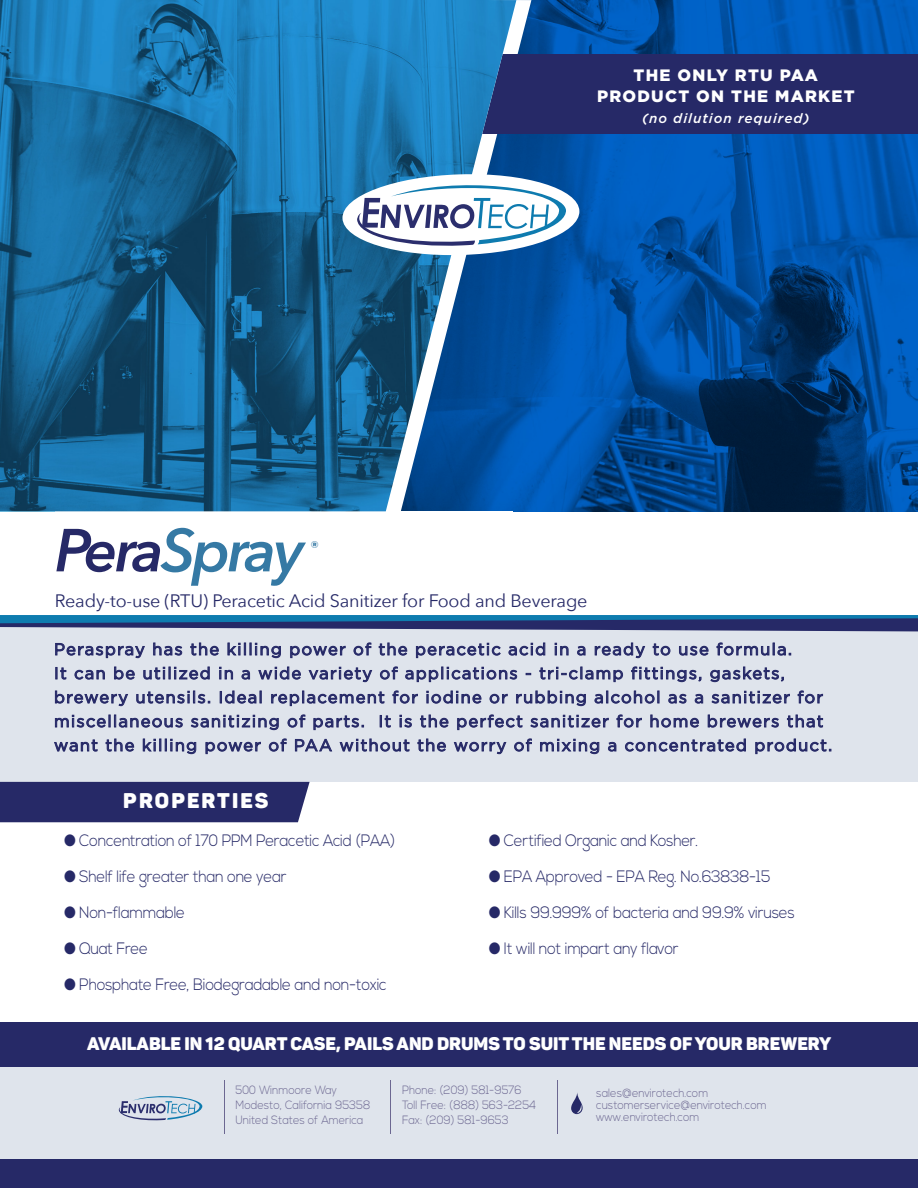
<style>
.page{position:relative;width:918px;height:1188px;background:#fff}
.page>*{position:absolute;margin:0;border:0;box-sizing:border-box;transform-origin:0 0}
.titular{font:italic 600 60px "Avenir Next";letter-spacing:-.05em;color:#3579a4}
.titular-2{font:21px "Panton Black Caps";letter-spacing:.1em;color:#fff}
.t1{font:900 19.65px "Gotham";color:#3579a4}
.t2{font:18px "Panton Black Caps";color:#fff}
.titular-3{font:18px "Avenir Next";letter-spacing:-.01em;color:#262967}
.titular-4{font:16.5px/24px "Gotham";letter-spacing:.075em;color:#262967}
.t3{font:300 16.5px "Nexa";letter-spacing:-.02em;color:#262967;scale:.9 1}
.titular-5{font:900 16.5px "Gotham";letter-spacing:.075em;color:#fff}
.titular-6{font:italic 500 13.5px "Gotham";letter-spacing:.075em;color:#fff}
.text_caja{font:300 12px "Nexa";color:#6c6791;scale:.9 1}
.s1{color:#262967}
</style>
<div class="page">
<img style="left:531px;top:0;width:387px;height:511px">
<div style="left:0;top:619px;width:918px;height:163px;background:#dfe4ec"></div>
<div style="left:0;top:782px;width:310px;height:40px;background:#262967"></div>
<svg style="left:0;top:615px;width:918px;height:16px;background:#325b8f"></svg>
<div style="left:0;top:1062px;width:918px;height:126px;background:#dfe4ec"></div>
<div style="left:0;top:1160px;width:918px;height:28px;background:#262967"></div>
<svg style="left:119px;top:1096px;width:84px;height:25px"></svg>
<hr style="left:390px;top:1080px;width:1px;height:54px;background:#6c6791">
<hr style="left:557px;top:1080px;width:1px;height:54px;background:#6c6791">
<hr style="left:224px;top:1080px;width:1px;height:54px;background:#6c6791">
<svg style="left:571px;top:1093px;width:12px;height:21px"></svg>
<svg style="left:55px;top:643px;width:90px;height:15px"></svg>
<svg style="left:153px;top:643px;width:29px;height:13px"></svg>
<svg style="left:190px;top:643px;width:29px;height:13px"></svg>
<svg style="left:228px;top:643px;width:53px;height:15px"></svg>
<svg style="left:290px;top:646px;width:56px;height:12px"></svg>
<svg style="left:354px;top:643px;width:17px;height:13px"></svg>
<svg style="left:379px;top:643px;width:28px;height:13px"></svg>
<svg style="left:416px;top:643px;width:85px;height:15px"></svg>
<svg style="left:509px;top:643px;width:36px;height:13px"></svg>
<svg style="left:555px;top:643px;width:13px;height:12px"></svg>
<svg style="left:577px;top:646px;width:8px;height:10px"></svg>
<svg style="left:595px;top:643px;width:50px;height:15px"></svg>
<svg style="left:653px;top:644px;width:17px;height:12px"></svg>
<svg style="left:679px;top:646px;width:29px;height:10px"></svg>
<svg style="left:717px;top:643px;width:74px;height:13px"></svg>
<svg style="left:56px;top:667px;width:10px;height:13px"></svg>
<svg style="left:75px;top:670px;width:30px;height:10px"></svg>
<svg style="left:114px;top:667px;width:21px;height:13px"></svg>
<svg style="left:143px;top:667px;width:67px;height:13px"></svg>
<svg style="left:219px;top:667px;width:14px;height:12px"></svg>
<svg style="left:242px;top:670px;width:8px;height:10px"></svg>
<svg style="left:258px;top:667px;width:43px;height:13px"></svg>
<svg style="left:309px;top:667px;width:63px;height:15px"></svg>
<svg style="left:380px;top:667px;width:18px;height:13px"></svg>
<svg style="left:405px;top:667px;width:112px;height:15px"></svg>
<svg style="left:540px;top:667px;width:83px;height:15px"></svg>
<svg style="left:631px;top:667px;width:70px;height:15px"></svg>
<svg style="left:710px;top:667px;width:74px;height:15px"></svg>
<svg style="left:55px;top:691px;width:73px;height:15px"></svg>
<svg style="left:136px;top:691px;width:74px;height:13px"></svg>
<svg style="left:220px;top:691px;width:41px;height:13px"></svg>
<svg style="left:271px;top:691px;width:113px;height:15px"></svg>
<svg style="left:393px;top:691px;width:25px;height:13px"></svg>
<svg style="left:427px;top:691px;width:54px;height:13px"></svg>
<svg style="left:490px;top:694px;width:18px;height:10px"></svg>
<svg style="left:516px;top:691px;width:70px;height:15px"></svg>
<svg style="left:595px;top:691px;width:64px;height:13px"></svg>
<svg style="left:668px;top:694px;width:18px;height:10px"></svg>
<svg style="left:695px;top:694px;width:8px;height:10px"></svg>
<svg style="left:712px;top:691px;width:78px;height:13px"></svg>
<svg style="left:798px;top:691px;width:25px;height:13px"></svg>
<svg style="left:55px;top:715px;width:128px;height:13px"></svg>
<svg style="left:191px;top:715px;width:88px;height:15px"></svg>
<svg style="left:288px;top:715px;width:17px;height:13px"></svg>
<svg style="left:314px;top:716px;width:50px;height:14px"></svg>
<svg style="left:380px;top:715px;width:11px;height:13px"></svg>
<svg style="left:400px;top:715px;width:12px;height:13px"></svg>
<svg style="left:420px;top:715px;width:28px;height:13px"></svg>
<svg style="left:457px;top:715px;width:65px;height:15px"></svg>
<svg style="left:530px;top:715px;width:79px;height:13px"></svg>
<svg style="left:617px;top:715px;width:25px;height:13px"></svg>
<svg style="left:650px;top:715px;width:49px;height:13px"></svg>
<svg style="left:708px;top:715px;width:71px;height:13px"></svg>
<svg style="left:787px;top:715px;width:36px;height:13px"></svg>
<svg style="left:54px;top:740px;width:44px;height:12px"></svg>
<svg style="left:106px;top:739px;width:28px;height:13px"></svg>
<svg style="left:143px;top:739px;width:53px;height:15px"></svg>
<svg style="left:206px;top:742px;width:55px;height:12px"></svg>
<svg style="left:269px;top:739px;width:18px;height:13px"></svg>
<svg style="left:295px;top:739px;width:37px;height:13px"></svg>
<svg style="left:340px;top:739px;width:69px;height:13px"></svg>
<svg style="left:418px;top:739px;width:28px;height:13px"></svg>
<svg style="left:454px;top:742px;width:52px;height:12px"></svg>
<svg style="left:514px;top:739px;width:18px;height:13px"></svg>
<svg style="left:540px;top:739px;width:59px;height:15px"></svg>
<svg style="left:608px;top:742px;width:8px;height:10px"></svg>
<svg style="left:625px;top:739px;width:121px;height:13px"></svg>
<svg style="left:755px;top:739px;width:76px;height:15px"></svg>
<div style="left:0;top:1022px;width:918px;height:44px;background:#262967"></div>
<div style="left:473px;top:54px;width:445px;height:79px;background:#262967"></div>
<img style="left:0;top:0;width:516px;height:511px">
<svg style="left:342px;top:172px;width:238px;height:85px"></svg>
<p class="titular-5" style="left:634px;top:64px;width:186px">THE ONLY RTU PAA</p>
<p class="titular-5" style="left:597px;top:85px;width:259px">PRODUCT ON THE MARKET</p>
<p class="titular-6" style="left:642px;top:109px;width:169px">(no dilution required)</p>
<p class="titular" style="left:55px;top:499px;width:250px"><span class="s1">Pera</span>Spray</p>
<p class="titular-3" style="left:55px;top:585px;width:534px">Ready-to-use (RTU) Peracetic Acid Sanitizer for Food and Beverage</p>
<p class="t1" style="left:311px;top:535px;width:9px">®</p>
<p class="titular-4" style="left:54px;top:637px;width:780px">Peraspray has the killing power of the peracetic acid in a ready to use formula.<br>It can be utilized in a wide variety of applications - tri-clamp fittings, gaskets, brewery utensils. Ideal replacement for iodine or rubbing alcohol as a sanitizer for miscellaneous sanitizing of parts. It is the perfect sanitizer for home brewers that want the killing power of PAA without the worry of mixing a concentrated product.</p>
<p class="titular-2" style="left:123px;top:787px;width:147px">PROPERTIES</p>
<p class="t3" style="left:64px;top:831px;width:370px">● Concentration of 170 PPM Peracetic Acid (PAA)</p>
<p class="t3" style="left:64px;top:867px;width:249px">● Shelf life greater than one year</p>
<p class="t3" style="left:64px;top:903px;width:136px">● Non-flammable</p>
<p class="t3" style="left:64px;top:939px;width:95px">● Quat Free</p>
<p class="t3" style="left:64px;top:975px;width:360px">● Phosphate Free, Biodegradable and non-toxic</p>
<p class="t3" style="left:489px;top:831px;width:234px">● Certified Organic and Kosher.</p>
<p class="t3" style="left:489px;top:867px;width:315px">● EPA Approved - EPA Reg. No.63838-15</p>
<p class="t3" style="left:489px;top:903px;width:342px">● Kills 99.999% of bacteria and 99.9% viruses</p>
<p class="t3" style="left:489px;top:939px;width:213px">● It will not impart any flavor</p>
<p class="t2" style="left:87px;top:1033px;width:746px">AVAILABLE IN 12 QUART CASE, PAILS AND DRUMS TO SUIT THE NEEDS OF YOUR BREWERY</p>
<p class="text_caja" style="left:236px;top:1083px;width:114px">500 Winmoore Way</p>
<p class="text_caja" style="left:236px;top:1098px;width:151px">Modesto, California 95358</p>
<p class="text_caja" style="left:236px;top:1113px;width:144px">United States of America</p>
<p class="text_caja" style="left:402px;top:1083px;width:134px">Phone: (209) 581-9576</p>
<p class="text_caja" style="left:402px;top:1098px;width:151px">Toll Free: (888) 563-2254</p>
<p class="text_caja" style="left:402px;top:1113px;width:120px">Fax: (209) 581-9653</p>
<p class="text_caja" style="left:596px;top:1086px;width:126px">sales@envirotech.com</p>
<p class="text_caja" style="left:596px;top:1098px;width:191px">customerservice@envirotech.com</p>
<p class="text_caja" style="left:596px;top:1110px;width:116px">www.envirotech.com</p>
</div>
